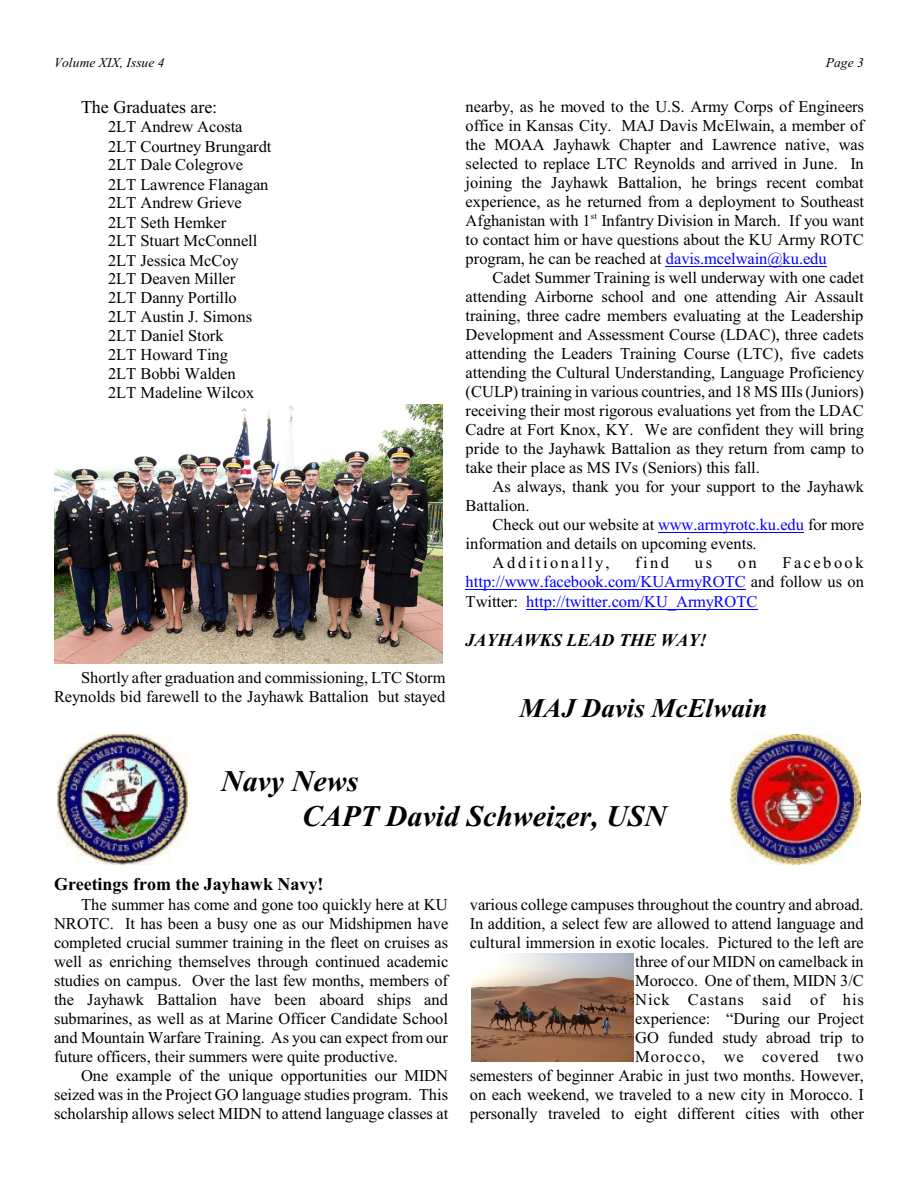
<style>
.page{position:relative;width:918px;height:1188px;background:#fff}
.page>*{position:absolute;margin:0;border:0;box-sizing:border-box;transform-origin:0 0}
.t1{font:italic 700 30px/34.5px "Times New Roman";color:#000}
.t2{font:italic 700 27px "Times New Roman";color:#000}
.t3{font:700 18px "Times New Roman";color:#000}
.t4{font:italic 700 18px "Times New Roman";color:#000}
.t5{font:18px "Times New Roman";color:#000}
.t6{font:16.5px/19px "Times New Roman";color:#000;text-align:justify}
.t7{font:16.5px/19.5px "Times New Roman";color:#00f;text-align:justify}
.t8{font:16.5px "Times New Roman";letter-spacing:.15em;color:#000}
.t9{font:italic 13.5px "Times New Roman";color:#000}
.t10{font:9px "Times New Roman";color:#000}
.s1{color:#00f}
.s2{color:#000}
</style>
<div class="page">
<img style="left:54px;top:405px;width:389px;height:259px">
<img style="left:472px;top:953px;width:162px;height:108px">
<hr style="left:666px;top:266px;width:161px;height:1px;background:#00f">
<hr style="left:658px;top:532px;width:146px;height:1px;background:#00f">
<hr style="left:466px;top:589px;width:280px;height:1px;background:#00f">
<hr style="left:526px;top:609px;width:232px;height:1px;background:#00f">
<img style="left:58px;top:734px;width:129px;height:130px">
<img style="left:730px;top:734px;width:130px;height:130px">
<p class="t9" style="left:54px;top:57px;width:112px">Volume XIX, Issue 4</p>
<p class="t9" style="left:826px;top:57px;width:40px">Page 3</p>
<p class="t5" style="left:81px;top:101px;width:138px">The Graduates are:</p>
<p class="t6" style="left:108px;top:119px;width:165px;text-align:left">2LT Andrew Acosta<br>2LT Courtney Brungardt<br>2LT Dale Colegrove<br>2LT Lawrence Flanagan<br>2LT Andrew Grieve<br>2LT Seth Hemker<br>2LT Stuart McConnell<br>2LT Jessica McCoy<br>2LT Deaven Miller<br>2LT Danny Portillo<br>2LT Austin J. Simons<br>2LT Daniel Stork<br>2LT Howard Ting<br>2LT Bobbi Walden<br>2LT Madeline Wilcox</p>
<p class="t6" style="left:466px;top:98px;width:400px">nearby, as he moved to the U.S. Army Corps of Engineers office in Kansas City. MAJ Davis McElwain, a member of the MOAA Jayhawk Chapter and Lawrence native, was selected to replace LTC Reynolds and arrived in June. In joining the Jayhawk Battalion, he brings recent combat experience, as he returned from a deployment to Southeast Afghanistan with 1 Infantry Division in March. If you want</p>
<p class="t10" style="left:591px;top:213px;width:8px">st</p>
<p class="t6" style="left:466px;top:231px;width:400px">to contact him or have questions about the KU Army ROTC program, he can be reached at <span class="s1">davis.mcelwain@ku.edu</span></p>
<p class="t6" style="left:466px;top:269px;width:400px;text-indent:27px">Cadet Summer Training is well underway with one cadet attending Airborne school and one attending Air Assault training, three cadre members evaluating at the Leadership Development and Assessment Course (LDAC), three cadets attending the Leaders Training Course (LTC), five cadets attending the Cultural Understanding, Language Proficiency (CULP) training in various countries, and 18 MS IIIs (Juniors) receiving their most rigorous evaluations yet from the LDAC Cadre at Fort Knox, KY. We are confident they will bring pride to the Jayhawk Battalion as they return from camp to take their place as MS IVs (Seniors) this fall.</p>
<p class="t6" style="left:466px;top:478px;width:400px;text-indent:27px">As always, thank you for your support to the Jayhawk<br>Battalion.</p>
<p class="t6" style="left:493px;top:516px;width:373px">Check out our website at <span class="s1">www.armyrotc.ku.edu</span> for more</p>
<p class="t6" style="left:466px;top:535px;width:292px">information and details on upcoming events.</p>
<p class="t8" style="left:493px;top:556px;width:118px">Additionally,</p>
<p class="t6" style="left:635px;top:554px;width:35px">find</p>
<p class="t6" style="left:695px;top:554px;width:19px">us</p>
<p class="t6" style="left:738px;top:554px;width:20px">on</p>
<p class="t7" style="left:466px;top:554px;width:400px;text-indent:317px"><span class="s2">Facebook </span>http://www.facebook.com/KUArmyROTC <span class="s2">and follow us on Twitter:</span> http://twitter.com/KU_ArmyROTC</p>
<p class="t4" style="left:466px;top:634px;width:243px">JAYHAWKS LEAD THE WAY!</p>
<p class="t6" style="left:54px;top:670px;width:393px;text-align:right">Shortly after graduation and commissioning, LTC Storm<br>Reynolds bid farewell to the Jayhawk Battalion but stayed</p>
<h2 class="t2" style="left:520px;top:698px;width:249px">MAJ Davis McElwain</h2>
<h1 class="t1" style="left:302px;top:767px;width:366px;text-indent:-81px">Navy News<br>CAPT David Schweizer, USN</h1>
<p class="t3" style="left:54px;top:878px;width:271px">Greetings from the Jayhawk Navy!</p>
<p class="t6" style="left:54px;top:896px;width:396px;text-indent:27px">The summer has come and gone too quickly here at KU NROTC. It has been a busy one as our Midshipmen have completed crucial summer training in the fleet on cruises as well as enriching themselves through continued academic studies on campus. Over the last few months, members of the Jayhawk Battalion have been aboard ships and submarines, as well as at Marine Officer Candidate School and Mountain Warfare Training. As you can expect from our future officers, their summers were quite productive.</p>
<p class="t6" style="left:54px;top:1067px;width:396px;text-indent:27px">One example of the unique opportunities our MIDN seized was in the Project GO language studies program. This scholarship allows select MIDN to attend language classes at</p>
<p class="t6" style="left:470px;top:896px;width:396px;text-align:right">various college campuses throughout the country and abroad.<br>In addition, a select few are allowed to attend language and cultural immersion in exotic locales. Pictured to the left are three of our MIDN on camelback in<br>Morocco. One of them, MIDN 3/C<br>Nick Castans said of his<br>experience: “During our Project<br>GO funded study abroad trip to<br>Morocco, we covered two<br>semesters of beginner Arabic in just two months. However, on each weekend, we traveled to a new city in Morocco. I personally traveled to eight different cities with other</p>
</div>
